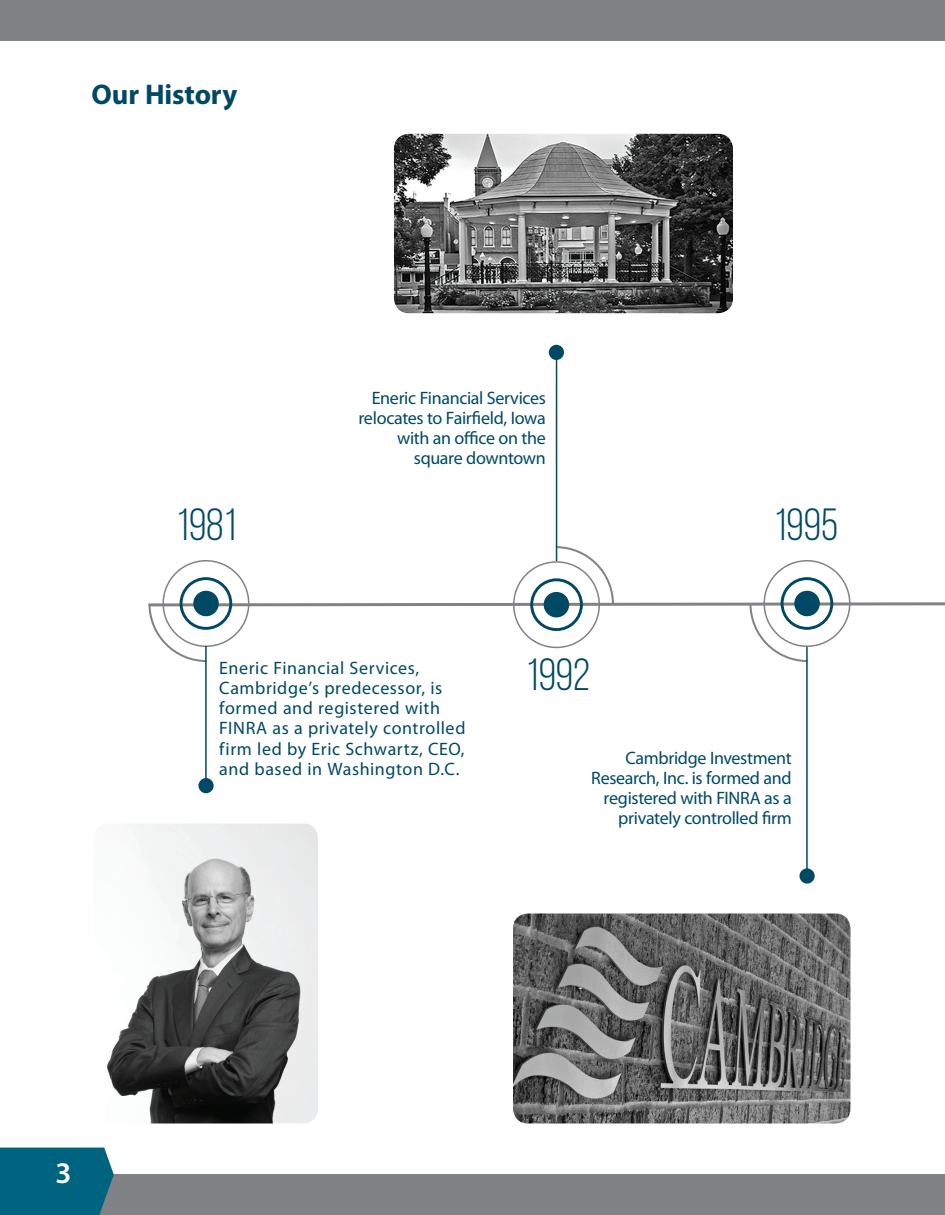
<style>
.page{position:relative;width:945px;height:1215px;background:#fff}
.page>*{position:absolute;margin:0;border:0;box-sizing:border-box;transform-origin:0 0}
.t1{font:45px "Bebas Neue";color:#004964}
.t2{font:600 30px "Myriad Pro";color:#fff}
.mainHeader{font:700 28.5px "Myriad Pro";letter-spacing:-.005em;color:#004964}
.historyText{font:18px/20.2px "Myriad Pro";letter-spacing:-.01em;color:#004964;text-align:right}
.historyText-2{font:18px/20.2px "Myriad Pro";letter-spacing:.035em;color:#004964}
</style>
<div class="page">
<div style="left:198px;top:778px;width:16px;height:15px;background:#004964;border-radius:50%"></div>
<hr style="left:205px;top:646px;width:2px;height:138px;background:#004964">
<div style="left:799px;top:868px;width:16px;height:16px;background:#004964;border-radius:50%"></div>
<hr style="left:806px;top:647px;width:2px;height:225px;background:#004964">
<svg style="left:148px;top:545px;width:797px;height:118px"></svg>
<hr style="left:556px;top:349px;width:1px;height:212px;background:#004964">
<div style="left:513px;top:561px;width:87px;height:87px;border:2px solid #808285;border-radius:50%"></div>
<div style="left:530px;top:578px;width:53px;height:53px;border:3px solid #004964;border-radius:50%"></div>
<div style="left:544px;top:592px;width:25px;height:25px;background:#004964;border-radius:50%"></div>
<div style="left:549px;top:345px;width:15px;height:15px;background:#004964;border-radius:50%"></div>
<img style="left:394px;top:134px;width:339px;height:179px">
<img style="left:513px;top:914px;width:337px;height:210px">
<div style="left:0;top:1175px;width:945px;height:40px;background:#808285"></div>
<div style="left:0;top:0;width:945px;height:40px;background:#808285"></div>
<div style="left:0;top:1148px;width:114px;height:67px;background:#006481"></div>
<img style="left:107px;top:824px;width:211px;height:300px">
<p class="mainHeader" style="left:92px;top:75px;width:147px">Our History</p>
<p class="historyText" style="left:358px;top:387px;width:189px">Eneric Financial Services relocates to Fairfield, Iowa with an office on the square downtown</p>
<p class="t1" style="left:176px;top:501px;width:61px">1981</p>
<p class="t1" style="left:774px;top:501px;width:66px">1995</p>
<p class="historyText-2" style="left:219px;top:657px;width:248px">Eneric Financial Services,<br>Cambridge’s predecessor, is formed and registered with<br>FINRA as a privately controlled firm led by Eric Schwartz, CEO, and based in Washington D.C.</p>
<p class="t1" style="left:526px;top:651px;width:65px">1992</p>
<p class="historyText" style="left:591px;top:747px;width:202px">Cambridge Investment<br>Research, Inc. is formed and registered with FINRA as a privately controlled firm</p>
<h2 class="t2" style="left:56px;top:1154px;width:18px">3</h2>
</div>
